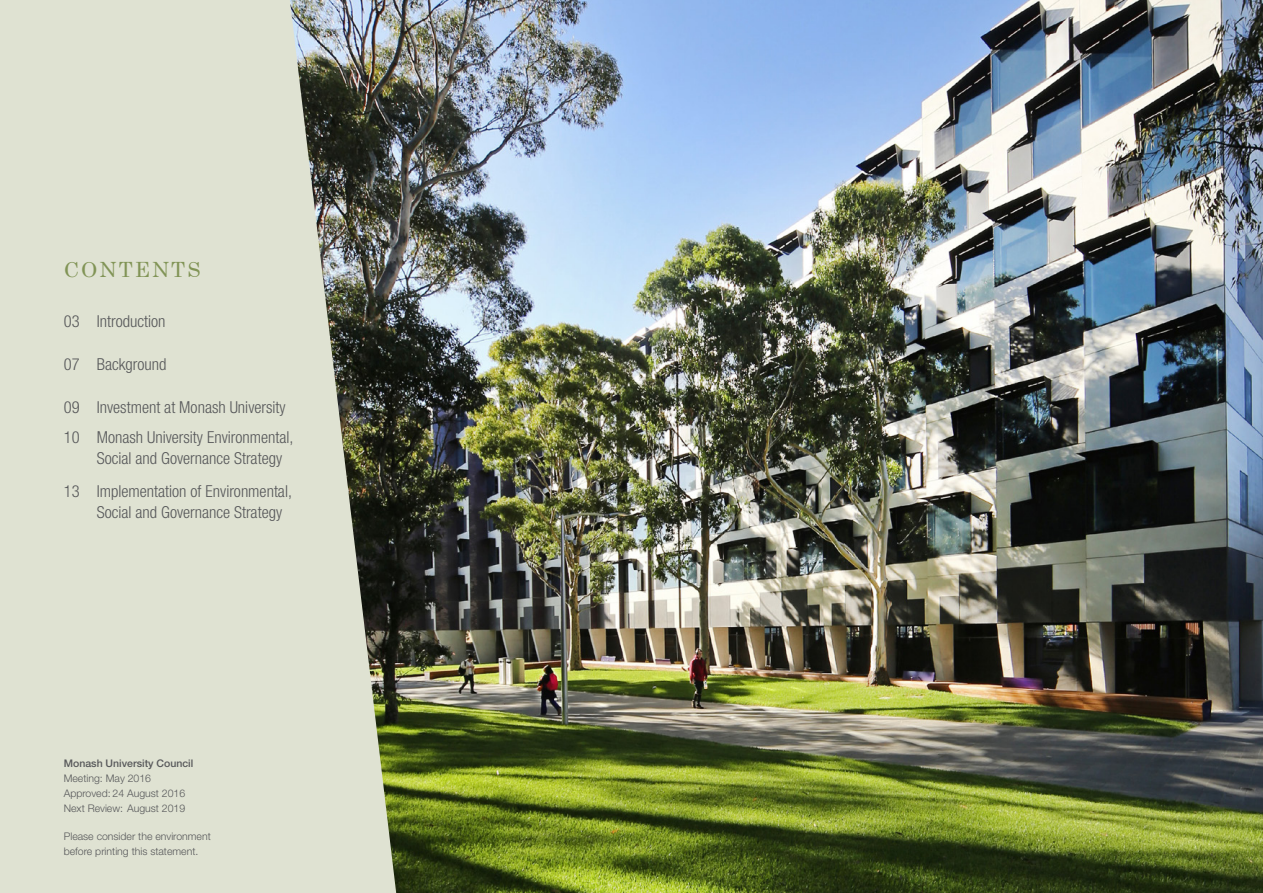
<style>
.page{position:relative;width:1263px;height:893px;background:#fff}
.page>*{position:absolute;margin:0;border:0;box-sizing:border-box;transform-origin:0 0}
.t1{font:21px "Century Schoolbook";letter-spacing:.1em;color:#819456}
.t2{font:300 condensed 16.5px/30px "Helvetica Neue";color:#57585a}
.t3{font:300 10.5px/15px "Helvetica Neue";color:#57585a}
.t4{font:500 10.5px "Helvetica Neue";color:#57585a}
</style>
<div class="page">
<img style="left:396px;top:0;width:867px;height:893px">
<svg style="left:0;top:0;width:396px;height:893px;fill:#dfe2d2"></svg>
<p class="t1" style="left:64px;top:256px;width:138px">CONTENTS</p>
<p class="t2" style="left:64px;top:306px;width:103px">03 Introduction</p>
<p class="t2" style="left:64px;top:349px;width:104px">07 Background</p>
<p class="t2" style="left:64px;top:392px;width:231px">09 Investment at Monash University<br>10 Monash University Environmental,</p>
<p class="t2" style="left:64px;top:441px;width:230px;line-height:33.8px;text-indent:33px">Social and Governance Strategy<br>13 Implementation of Environmental,</p>
<p class="t2" style="left:97px;top:497px;width:187px">Social and Governance Strategy</p>
<p class="t4" style="left:64px;top:757px;width:131px">Monash University Council</p>
<p class="t3" style="left:64px;top:771px;width:123px">Meeting: May 2016<br>Approved: 24 August 2016<br>Next Review: August 2019</p>
<p class="t3" style="left:64px;top:829px;width:149px">Please consider the environment before printing this statement.</p>
</div>
